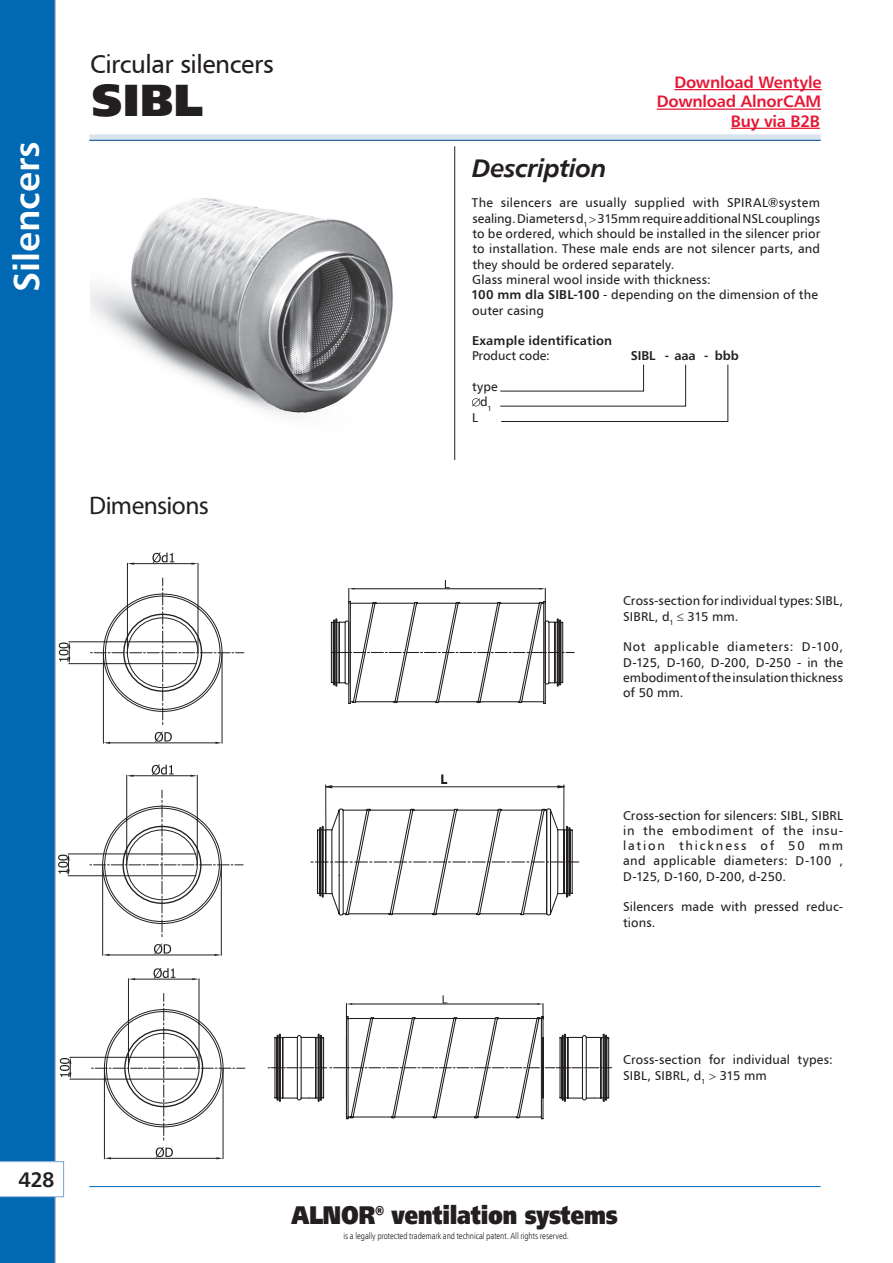
<style>
.page{position:relative;width:893px;height:1263px;background:#fff}
.page>*{position:absolute;margin:0;border:0;box-sizing:border-box;transform-origin:0 0}
.dzial_-_symbol_p{font:900 45px "Humanist 777 TL";color:#231f20}
.t1{font:700 36px "Humanist 777 TL";color:#fff}
.t2{font:900 25.5px "Humanist 777 TL";letter-spacing:-.02em;color:#231f20;scale:.85 1}
.dzial{font:25.5px "Humnst 777 EU Normal";letter-spacing:-.02em;color:#231f20}
.Styl_akapitowy_1{font:25.5px "Humanist 777 TL Bold Italic B";letter-spacing:-.02em;color:#231f20}
.tekst_pod_kreska{font:25.5px "Myriad Pro";letter-spacing:-.025em;color:#231f20}
.Sidetal2{font:700 21px "Humanist 777 TL";color:#231f20}
.kreska{font:700 16.5px "Humanist 777 TL";letter-spacing:-.015em;color:#e51836}
.tekst_8_5pt{font:12.75px/15.3px "Humnst 777 EU Normal";letter-spacing:.01em;color:#231f20}
.tekst_8_5pt-2{font:700 12.75px "Humanist 777 TL";letter-spacing:.01em;color:#231f20}
.tekst_8_5pt-3{font:12.75px "Humnst 777 EU Normal";letter-spacing:-.01em;color:#231f20}
.tekst_8_5pt-4{font:700 12.75px "Humanist 777 TL";letter-spacing:-.01em;color:#231f20}
.t3{font:9px "Humnst 777 Lt Cn EU Normal";letter-spacing:-.005em;color:#231f20}
.s1{font-family:"Humanist 777 TL";font-weight:700}
</style>
<div class="page">
<hr style="left:89px;top:1186px;width:732px;height:1px;background:#0168b3">
<hr style="left:454px;top:146px;width:1px;height:1025px;background:#231f20">
<div style="left:0;top:0;width:55px;height:1263px;background:#0168b3"></div>
<svg style="left:0;top:1161px;width:64px;height:36px"></svg>
<div style="left:89px;top:134px;width:732px;height:6px;background:#d9e3ed"></div>
<hr style="left:89px;top:140px;width:732px;height:1px;background:#00458a">
<hr style="left:674px;top:89px;width:148px;height:1px;background:#e51836">
<hr style="left:657px;top:109px;width:164px;height:1px;background:#e51836">
<hr style="left:731px;top:128px;width:89px;height:1px;background:#e51836">
<div style="left:444px;top:461px;width:20px;height:715px;background:#fff"></div>
<svg style="left:330px;top:580px;width:244px;height:124px"></svg>
<hr style="left:325px;top:785px;width:1px;height:45px;background:#231f20">
<hr style="left:564px;top:785px;width:1px;height:45px;background:#231f20">
<hr style="left:332px;top:786px;width:226px;height:1px;background:#231f20">
<svg style="left:325px;top:785px;width:7px;height:3px"></svg>
<svg style="left:441px;top:774px;width:6px;height:10px"></svg>
<svg style="left:557px;top:785px;width:8px;height:3px"></svg>
<svg style="left:311px;top:808px;width:268px;height:108px"></svg>
<svg style="left:268px;top:995px;width:344px;height:125px"></svg>
<svg style="left:90px;top:764px;width:153px;height:173px"></svg>
<hr style="left:102px;top:865px;width:1px;height:90px;background:#231f20">
<hr style="left:221px;top:865px;width:1px;height:90px;background:#231f20">
<hr style="left:109px;top:955px;width:106px;height:1px;background:#231f20">
<svg style="left:103px;top:954px;width:6px;height:2px"></svg>
<svg style="left:215px;top:954px;width:6px;height:2px"></svg>
<svg style="left:154px;top:944px;width:17px;height:10px"></svg>
<hr style="left:128px;top:853px;width:68px;height:1px;background:#231f20">
<hr style="left:128px;top:875px;width:68px;height:1px;background:#231f20">
<hr style="left:68px;top:853px;width:60px;height:1px;background:#231f20">
<hr style="left:68px;top:875px;width:60px;height:1px;background:#231f20">
<svg style="left:58px;top:854px;width:12px;height:22px"></svg>
<svg style="left:92px;top:968px;width:153px;height:172px"></svg>
<hr style="left:104px;top:1068px;width:1px;height:91px;background:#231f20">
<hr style="left:223px;top:1068px;width:1px;height:91px;background:#231f20">
<hr style="left:111px;top:1158px;width:105px;height:1px;background:#231f20">
<svg style="left:104px;top:1157px;width:7px;height:2px"></svg>
<svg style="left:216px;top:1157px;width:7px;height:2px"></svg>
<svg style="left:156px;top:1147px;width:17px;height:11px"></svg>
<hr style="left:130px;top:1057px;width:67px;height:1px;background:#231f20">
<hr style="left:130px;top:1079px;width:67px;height:1px;background:#231f20">
<hr style="left:70px;top:1057px;width:60px;height:1px;background:#231f20">
<hr style="left:70px;top:1079px;width:60px;height:1px;background:#231f20">
<svg style="left:60px;top:1057px;width:11px;height:22px"></svg>
<svg style="left:91px;top:552px;width:153px;height:172px"></svg>
<hr style="left:103px;top:653px;width:1px;height:90px;background:#231f20">
<hr style="left:222px;top:653px;width:1px;height:90px;background:#231f20">
<hr style="left:110px;top:742px;width:105px;height:1px;background:#231f20">
<svg style="left:103px;top:742px;width:7px;height:2px"></svg>
<svg style="left:215px;top:742px;width:7px;height:2px"></svg>
<svg style="left:155px;top:732px;width:17px;height:10px"></svg>
<hr style="left:129px;top:641px;width:67px;height:1px;background:#231f20">
<hr style="left:129px;top:663px;width:67px;height:1px;background:#231f20">
<hr style="left:69px;top:641px;width:60px;height:1px;background:#231f20">
<hr style="left:69px;top:663px;width:60px;height:1px;background:#231f20">
<svg style="left:59px;top:642px;width:11px;height:22px"></svg>
<svg style="left:472px;top:398px;width:8px;height:8px"></svg>
<svg style="left:500px;top:364px;width:228px;height:58px"></svg>
<img style="left:90px;top:198px;width:303px;height:219px">
<h2 class="t1" style="left:3px;top:292px;width:152px;rotate:-90deg">Silencers</h2>
<p class="dzial" style="left:90px;top:48px;width:185px">Circular silencers</p>
<p class="dzial_-_symbol_p" style="left:91px;top:69px;width:113px">SIBL</p>
<p class="tekst_pod_kreska" style="left:89px;top:489px;width:121px">Dimensions</p>
<p class="Styl_akapitowy_1" style="left:472px;top:151px;width:136px">Description</p>
<p class="kreska" style="left:674px;top:72px;width:149px">Download Wentyle</p>
<p class="kreska" style="left:657px;top:91px;width:166px">Download AlnorCAM</p>
<p class="kreska" style="left:731px;top:110px;width:91px">Buy via B2B</p>
<p class="tekst_8_5pt" style="left:472px;top:195px;width:350px;text-align:justify">The silencers are usually supplied with SPIRAL®system sealing. Diameters d<sub>1</sub> 315mm require additional NSL couplings to be ordered, which should be installed in the silencer prior to installation. These male ends are not silencer parts, and they should be ordered separately.</p>
<p class="tekst_8_5pt" style="left:471px;top:272px;width:348px">Glass mineral wool inside with thickness:<br><span class="s1">100 mm dla SIBL-100</span> - depending on the dimension of the outer casing</p>
<p class="tekst_8_5pt-2" style="left:472px;top:332px;width:142px">Example identification</p>
<p class="tekst_8_5pt-3" style="left:472px;top:348px;width:79px">Product code:</p>
<p class="tekst_8_5pt-4" style="left:631px;top:348px;width:110px">SIBL - aaa - bbb</p>
<p class="tekst_8_5pt" style="left:472px;top:379px;width:27px">type</p>
<p class="tekst_8_5pt" style="left:480px;top:394px;width:13px">d<sub>1</sub></p>
<p class="tekst_8_5pt" style="left:472px;top:409px;width:7px">L</p>
<p class="tekst_8_5pt" style="left:623px;top:593px;width:221px">Cross-section for individual types: SIBL,<br>SIBRL, d<sub>1</sub> ≤ 315 mm.</p>
<p class="tekst_8_5pt" style="left:623px;top:639px;width:221px;text-align:justify">Not applicable diameters: D-100, D-125, D-160, D-200, D-250 - in the embodiment of the insulation thickness of 50 mm.</p>
<p class="tekst_8_5pt" style="left:623px;top:807px;width:222px;text-align:justify">Cross-section for silencers: SIBL, SIBRL in the embodiment of the insu&shy;lation thickness of 50 mm and applicable diameters: D-100 , D-125, D-160, D-200, d-250.</p>
<p class="tekst_8_5pt" style="left:623px;top:899px;width:221px">Silencers made with pressed reduc&shy;tions.</p>
<p class="Sidetal2" style="left:19px;top:1166px;width:38px">428</p>
<p class="tekst_8_5pt" style="left:623px;top:1052px;width:211px">Cross-section for individual types:<br>SIBL, SIBRL, d<sub>1</sub> 315 mm</p>
<h3 class="t2" style="left:291px;top:1197px;width:386px">ALNOR® ventilation systems</h3>
<p class="t3" style="left:343px;top:1230px;width:227px">is a legally protected trademark and technical patent. All rights reserved.</p>
</div>
